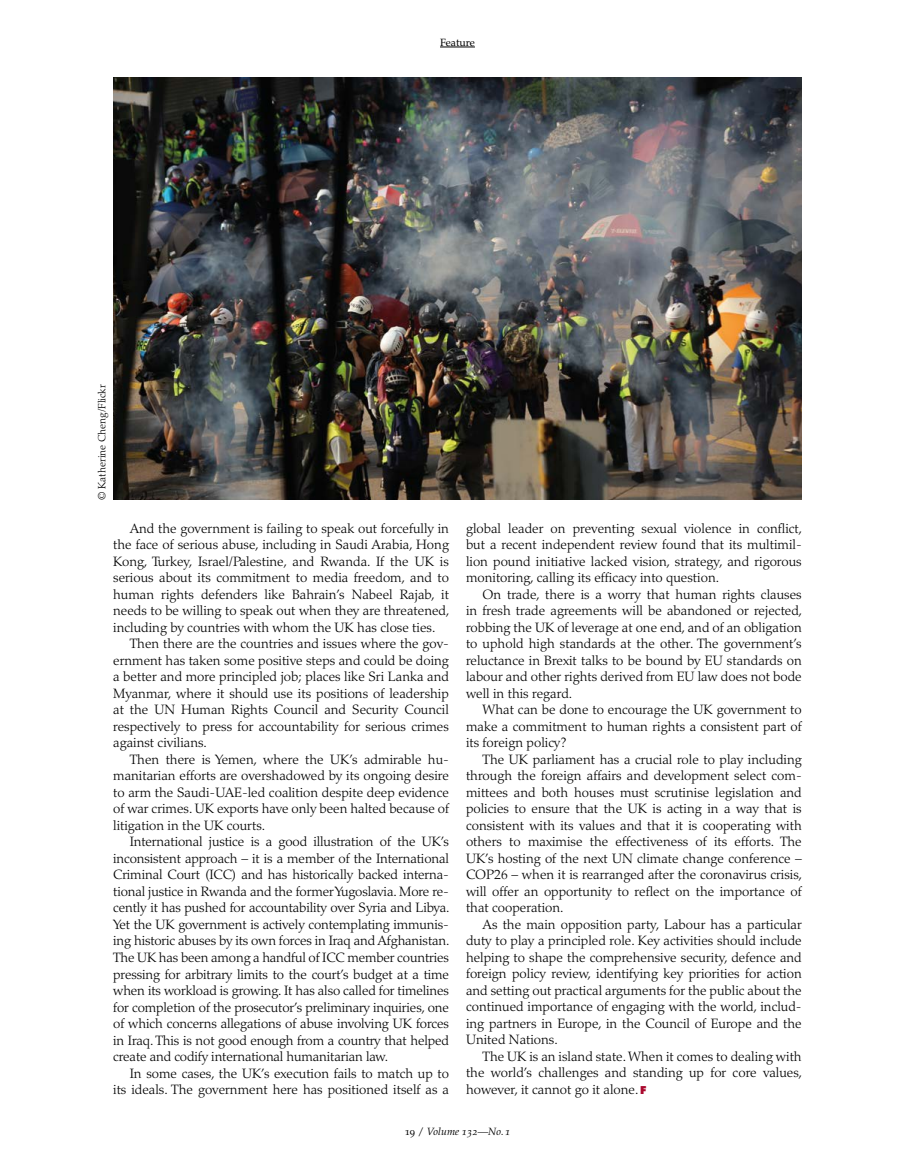
<style>
.page{position:relative;width:915px;height:1170px;background:#fff}
.page>*{position:absolute;margin:0;border:0;box-sizing:border-box;transform-origin:0 0}
.t1{font:300 13.5px/16.5px "Palatino LT Std";color:#000;text-align:justify}
.t2{font:300 10.5px "Palatino LT Std";color:#000}
.t3{font:italic 10.5px "Palatino LT Std";color:#000}
.t4{font:10.5px "Palatino LT Std";color:#000}
.s1{font-family:"Futura Std";font-weight:800;font-size:10.5px;color:#aa0a2f}
.s2{font-style:normal}
</style>
<div class="page">
<hr style="left:440px;top:47px;width:35px;height:1px;background:#000">
<img style="left:113px;top:78px;width:688px;height:421px">
<p class="t2" style="left:96px;top:500px;width:117px;rotate:-90deg">© Katherine Cheng/Flickr</p>
<p class="t4" style="left:440px;top:36px;width:36px">Feature</p>
<p class="t1" style="left:113px;top:520px;width:337px;text-indent:16px">And the government is failing to speak out forcefully in the face of serious abuse, including in Saudi Arabia, Hong Kong, Turkey, Israel/Palestine, and Rwanda. If the UK is serious about its commitment to media freedom, and to human rights defenders like Bahrain’s Nabeel Rajab, it needs to be willing to speak out when they are threatened, including by countries with whom the UK has close ties.</p>
<p class="t1" style="left:113px;top:635px;width:337px;text-indent:16px">Then there are the countries and issues where the gov&shy;ernment has taken some positive steps and could be doing a better and more principled job; places like Sri Lanka and Myanmar, where it should use its positions of leadership at the UN Human Rights Council and Security Council respectively to press for accountability for serious crimes against civilians.</p>
<p class="t1" style="left:113px;top:751px;width:337px;text-indent:16px">Then there is Yemen, where the UK’s admirable hu&shy;manitarian efforts are overshadowed by its ongoing desire to arm the Saudi-UAE-led coalition despite deep evidence of war crimes. UK exports have only been halted because of litigation in the UK courts.</p>
<p class="t1" style="left:113px;top:833px;width:338px;text-indent:16px">International justice is a good illustration of the UK’s inconsistent approach – it is a member of the International Criminal Court (ICC) and has historically backed interna&shy;tional justice in Rwanda and the former Yugoslavia. More re&shy;cently it has pushed for accountability over Syria and Libya.<br>Yet the UK government is actively contemplating immunis&shy;ing historic abuses by its own forces in Iraq and Afghanistan.<br>The UK has been among a handful of ICC member countries pressing for arbitrary limits to the court’s budget at a time when its workload is growing. It has also called for timelines for completion of the prosecutor’s preliminary inquiries, one of which concerns allegations of abuse involving UK forces in Iraq. This is not good enough from a country that helped create and codify international humanitarian law.</p>
<p class="t1" style="left:113px;top:1064px;width:337px;text-align:right">In some cases, the UK’s execution fails to match up to its ideals. The government here has positioned itself as a</p>
<p class="t1" style="left:466px;top:520px;width:337px">global leader on preventing sexual violence in conflict, but a recent independent review found that its multimil&shy;lion pound initiative lacked vision, strategy, and rigorous monitoring, calling its efficacy into question.</p>
<p class="t1" style="left:466px;top:586px;width:338px;text-indent:16px">On trade, there is a worry that human rights clauses in fresh trade agreements will be abandoned or rejected, robbing the UK of leverage at one end, and of an obligation to uphold high standards at the other. The government’s reluctance in Brexit talks to be bound by EU standards on labour and other rights derived from EU law does not bode well in this regard.</p>
<p class="t1" style="left:466px;top:701px;width:337px;text-indent:16px">What can be done to encourage the UK government to make a commitment to human rights a consistent part of its foreign policy?</p>
<p class="t1" style="left:466px;top:751px;width:337px;text-indent:16px">The UK parliament has a crucial role to play including through the foreign affairs and development select com&shy;mittees and both houses must scrutinise legislation and policies to ensure that the UK is acting in a way that is consistent with its values and that it is cooperating with others to maximise the effectiveness of its efforts. The UK’s hosting of the next UN climate change conference – COP26 – when it is rearranged after the coronavirus crisis, will offer an opportunity to reflect on the importance of that cooperation.</p>
<p class="t1" style="left:466px;top:916px;width:337px;text-indent:16px">As the main opposition party, Labour has a particular duty to play a principled role. Key activities should include helping to shape the comprehensive security, defence and foreign policy review, identifying key priorities for action and setting out practical arguments for the public about the continued importance of engaging with the world, includ&shy;ing partners in Europe, in the Council of Europe and the United Nations.</p>
<p class="t1" style="left:466px;top:1048px;width:337px;text-indent:16px">The UK is an island state. When it comes to dealing with the world’s challenges and standing up for core values, however, it cannot go it alone. <span class="s1">F</span></p>
<p class="t3" style="left:404px;top:1125px;width:107px"><span class="s2">19 /</span> Volume 132—No. 1</p>
</div>
